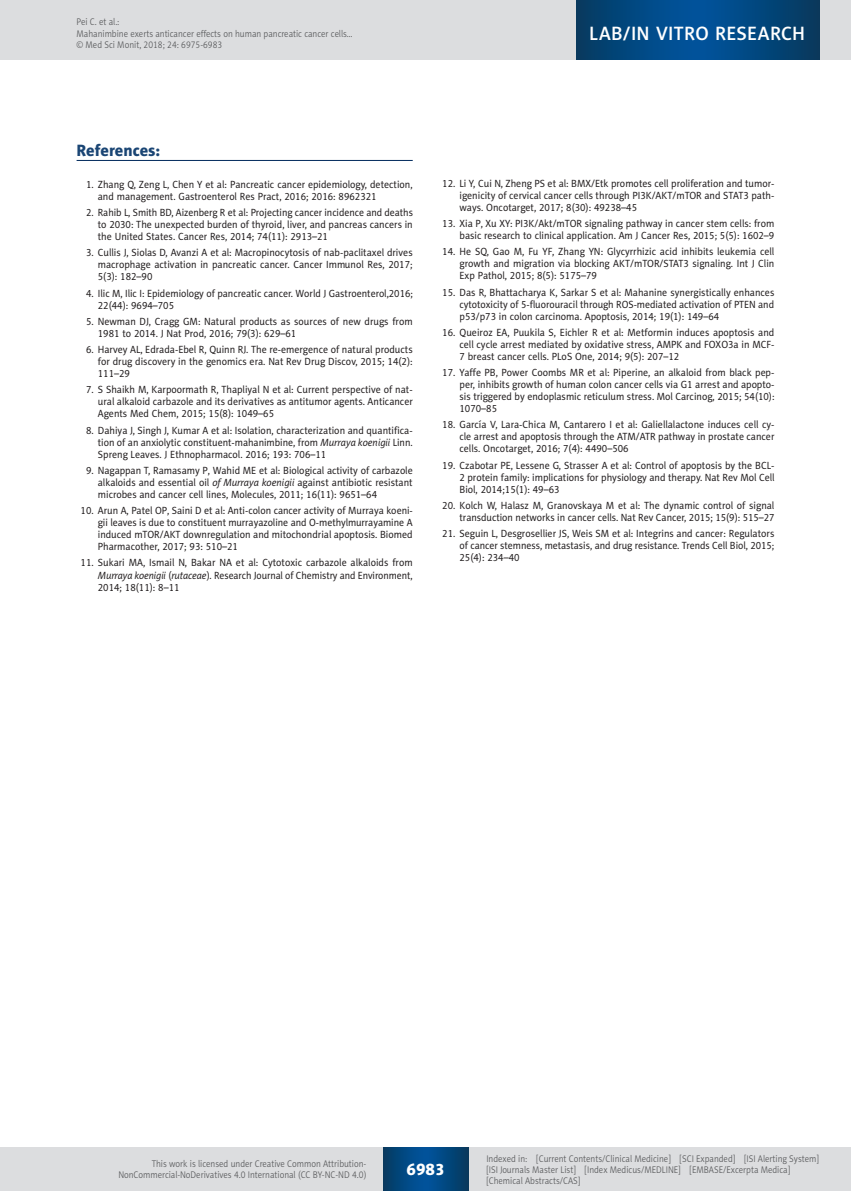
<style>
.page{position:relative;width:851px;height:1191px;background:#fff}
.page>*{position:absolute;margin:0;border:0;box-sizing:border-box;transform-origin:0 0}
.t1{font:19.5px "Naomi Sans EFN Medium";letter-spacing:.01em;color:#fff}
.MSM_Referencje_Tytul{font:16.5px "Naomi Sans EFN Heavy";color:#1a4574}
.t2{font:16.5px "Naomi Sans EFN Heavy";color:#fff}
.MSM_Referencje_punkt{font:10.5px/12px "Naomi Sans EFN";color:#231f20;text-align:justify;scale:.95 1}
.MSM_Referencje_punkt-2{font:10.5px/12px "Naomi Sans EFN";color:#231f20;text-align:justify;scale:.94 1}
.t3{font:9.75px/11.2px "Naomi Sans EFN Light";color:#57585a;scale:.9 1}
.s1{font-style:italic}
</style>
<div class="page">
<hr style="left:77px;top:160px;width:335px;height:1px;background:#00295c">
<div style="left:0;top:1148px;width:850px;height:43px;background:#dcdddf"></div>
<svg style="left:383px;top:1147px;width:85px;height:43px;background:#02477e"></svg>
<div style="left:0;top:0;width:850px;height:60px;background:#dcdddf"></div>
<svg style="left:576px;top:0;width:243px;height:60px;background:#02477e"></svg>
<p class="t3" style="left:77px;top:16px;width:308px">Pei C. et al.:<br>Mahanimbine exerts anticancer effects on human pancreatic cancer cells… © Med Sci Monit, 2018; 24: 6975-6983</p>
<h1 class="t1" style="left:589px;top:22px;width:217px">LAB/IN VITRO RESEARCH</h1>
<p class="MSM_Referencje_Tytul" style="left:77px;top:140px;width:85px">References:</p>
<p class="MSM_Referencje_punkt" style="left:98px;top:178px;width:333px;text-indent:-12px">1. Zhang Q, Zeng L, Chen Y et al: Pancreatic cancer epidemiology, detection, and management. Gastroenterol Res Pract, 2016; 2016: 8962321</p>
<p class="MSM_Referencje_punkt-2" style="left:98px;top:207px;width:337px;text-indent:-12px">2. Rahib L, Smith BD, Aizenberg R et al: Projecting cancer incidence and deaths to 2030: The unexpected burden of thyroid, liver, and pancreas cancers in the United States. Cancer Res, 2014; 74(11): 2913–21</p>
<p class="MSM_Referencje_punkt" style="left:98px;top:247px;width:333px;text-indent:-12px">3. Cullis J, Siolas D, Avanzi A et al: Macropinocytosis of nab-paclitaxel drives macrophage activation in pancreatic cancer. Cancer Immunol Res, 2017; 5(3): 182–90</p>
<p class="MSM_Referencje_punkt-2" style="left:98px;top:287px;width:336px;text-indent:-12px">4. Ilic M, Ilic I: Epidemiology of pancreatic cancer. World J Gastroenterol,2016;<br>22(44): 9694–705</p>
<p class="MSM_Referencje_punkt" style="left:98px;top:315px;width:333px;text-indent:-12px">5. Newman DJ, Cragg GM: Natural products as sources of new drugs from<br>1981 to 2014. J Nat Prod, 2016; 79(3): 629–61</p>
<p class="MSM_Referencje_punkt" style="left:98px;top:344px;width:333px;text-indent:-12px">6. Harvey AL, Edrada-Ebel R, Quinn RJ. The re-emergence of natural products for drug discovery in the genomics era. Nat Rev Drug Discov, 2015; 14(2):<br>111–29</p>
<p class="MSM_Referencje_punkt" style="left:98px;top:384px;width:333px;text-indent:-12px">7. S Shaikh M, Karpoormath R, Thapliyal N et al: Current perspective of nat&shy;ural alkaloid carbazole and its derivatives as antitumor agents. Anticancer Agents Med Chem, 2015; 15(8): 1049–65</p>
<p class="MSM_Referencje_punkt" style="left:98px;top:424px;width:333px;text-indent:-12px">8. Dahiya J, Singh J, Kumar A et al: Isolation, characterization and quantifica&shy;tion of an anxiolytic constituent-mahanimbine, from <span class="s1">Murraya koenigii</span> Linn.<br>Spreng Leaves. J Ethnopharmacol. 2016; 193: 706–11</p>
<p class="MSM_Referencje_punkt" style="left:98px;top:464px;width:333px;text-indent:-12px">9. Nagappan T, Ramasamy P, Wahid ME et al: Biological activity of carbazole alkaloids and essential oil <span class="s1">of Murraya koenigii</span> against antibiotic resistant microbes and cancer cell lines, Molecules, 2011; 16(11): 9651–64</p>
<p class="MSM_Referencje_punkt" style="left:98px;top:505px;width:333px;text-indent:-17px">10. Arun A, Patel OP, Saini D et al: Anti-colon cancer activity of Murraya koeni&shy;gii leaves is due to constituent murrayazoline and O-methylmurrayamine A induced mTOR/AKT downregulation and mitochondrial apoptosis. Biomed Pharmacother, 2017; 93: 510–21</p>
<p class="MSM_Referencje_punkt" style="left:98px;top:557px;width:333px;text-indent:-17px">11. Sukari MA, Ismail N, Bakar NA et al: Cytotoxic carbazole alkaloids from <span class="s1">Murraya koenigii</span> (<span class="s1">rutaceae</span>). Research Journal of Chemistry and Environment, 2014; 18(11): 8–11</p>
<p class="MSM_Referencje_punkt" style="left:459px;top:177px;width:333px;text-indent:-17px">12. Li Y, Cui N, Zheng PS et al: BMX/Etk promotes cell proliferation and tumor&shy;igenicity of cervical cancer cells through PI3K/AKT/mTOR and STAT3 path&shy;ways. Oncotarget, 2017; 8(30): 49238–45</p>
<p class="MSM_Referencje_punkt" style="left:442px;top:218px;width:351px;text-align:right">13. Xia P, Xu XY: PI3K/Akt/mTOR signaling pathway in cancer stem cells: from basic research to clinical application. Am J Cancer Res, 2015; 5(5): 1602–9</p>
<p class="MSM_Referencje_punkt" style="left:459px;top:246px;width:333px;text-indent:-17px">14. He SQ, Gao M, Fu YF, Zhang YN: Glycyrrhizic acid inhibits leukemia cell growth and migration via blocking AKT/mTOR/STAT3 signaling. Int J Clin Exp Pathol, 2015; 8(5): 5175–79</p>
<p class="MSM_Referencje_punkt" style="left:459px;top:286px;width:333px;text-indent:-17px">15. Das R, Bhattacharya K, Sarkar S et al: Mahanine synergistically enhances cytotoxicity of 5-fluorouracil through ROS-mediated activation of PTEN and p53/p73 in colon carcinoma. Apoptosis, 2014; 19(1): 149–64</p>
<p class="MSM_Referencje_punkt" style="left:459px;top:326px;width:333px;text-indent:-17px">16. Queiroz EA, Puukila S, Eichler R et al: Metformin induces apoptosis and cell cycle arrest mediated by oxidative stress, AMPK and FOXO3a in MCF-7 breast cancer cells. PLoS One, 2014; 9(5): 207–12</p>
<p class="MSM_Referencje_punkt" style="left:459px;top:367px;width:333px;text-indent:-17px">17. Yaffe PB, Power Coombs MR et al: Piperine, an alkaloid from black pep&shy;per, inhibits growth of human colon cancer cells via G1 arrest and apopto&shy;sis triggered by endoplasmic reticulum stress. Mol Carcinog, 2015; 54(10):<br>1070–85</p>
<p class="MSM_Referencje_punkt" style="left:459px;top:419px;width:333px;text-indent:-17px">18. García V, Lara-Chica M, Cantarero I et al: Galiellalactone induces cell cy&shy;cle arrest and apoptosis through the ATM/ATR pathway in prostate cancer cells. Oncotarget, 2016; 7(4): 4490–506</p>
<p class="MSM_Referencje_punkt" style="left:459px;top:459px;width:333px;text-indent:-17px">19. Czabotar PE, Lessene G, Strasser A et al: Control of apoptosis by the BCL-2 protein family: implications for physiology and therapy. Nat Rev Mol Cell Biol, 2014;15(1): 49–63</p>
<p class="MSM_Referencje_punkt" style="left:442px;top:499px;width:351px;text-align:right">20. Kolch W, Halasz M, Granovskaya M et al: The dynamic control of signal transduction networks in cancer cells. Nat Rev Cancer, 2015; 15(9): 515–27</p>
<p class="MSM_Referencje_punkt" style="left:459px;top:528px;width:333px;text-indent:-17px">21. Seguin L, Desgrosellier JS, Weis SM et al: Integrins and cancer: Regulators of cancer stemness, metastasis, and drug resistance. Trends Cell Biol, 2015; 25(4): 234–40</p>
<p class="t3" style="left:118px;top:1158px;width:277px;text-align:right">This work is licensed under Creative Common Attribution-<br>NonCommercial-NoDerivatives 4.0 International (CC BY-NC-ND 4.0)</p>
<h2 class="t2" style="left:406px;top:1159px;width:40px">6983</h2>
<p class="t3" style="left:486px;top:1152px;width:371px">Indexed in: [Current Contents/Clinical Medicine] [SCI Expanded] [ISI Alerting System] [ISI Journals Master List] [Index Medicus/MEDLINE] [EMBASE/Excerpta Medica] [Chemical Abstracts/CAS]</p>
</div>
